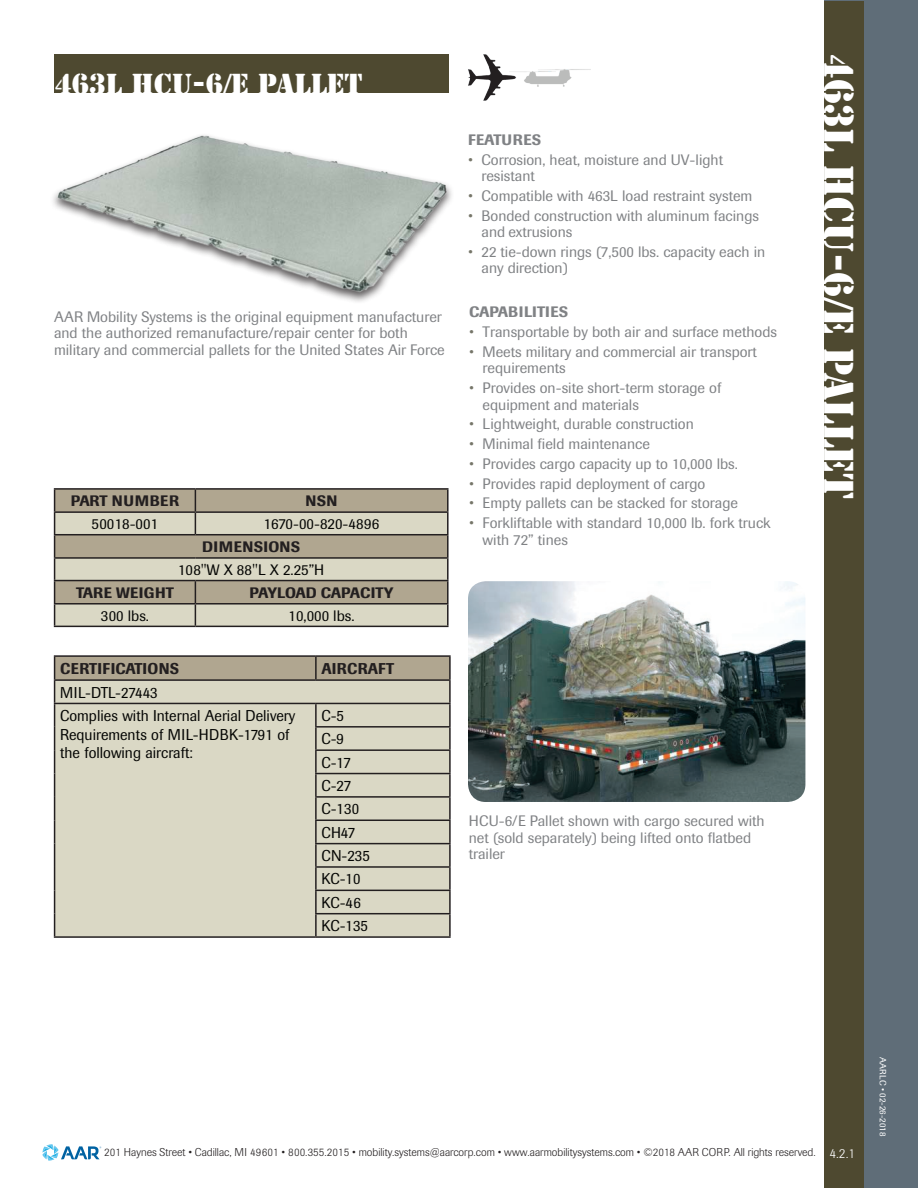
<style>
.page{position:relative;width:918px;height:1188px;background:#fff}
.page>*{position:absolute;margin:0;border:0;box-sizing:border-box;transform-origin:0 0}
.t1{font:39px "Stencil Std";color:#fff}
.t2{font:27px "Stencil Std";color:#fff}
.t3{font:15.45px/18.6px "Imago";color:#040503;scale:.96 1}
.t4{font:500 15.45px "Imago";letter-spacing:.02em;color:#231f20;scale:.96 1}
.t5{font:15px/16.5px "Imago";color:#808285}
.t6{font:15px "Imago";color:#040503}
.t7{font:500 15px "Imago";letter-spacing:.02em;color:#231f20}
.t8{font:500 15px "Imago";color:#231f20}
.t9{font:500 15px "Imago";color:#808285}
.t10{font:500 15px "Imago";letter-spacing:.04em;color:#231f20}
.t11{font:500 15px "Imago";letter-spacing:.02em;color:#808285}
.t12{font:300 13.5px "Imago";color:#fff}
.t13{font:300 11.25px "Imago";color:#231f20}
.t14{font:9px "Imago";color:#fff}
.s1{font-weight:300;color:#767669}
</style>
<div class="page">
<svg style="left:42px;top:1144px;width:59px;height:17px"></svg>
<div style="left:824px;top:0;width:94px;height:1188px;background:#5f6d78"></div>
<div style="left:824px;top:1px;width:40px;height:1186px;background:#4e4930"></div>
<img style="left:54px;top:135px;width:396px;height:160px">
<hr style="left:54px;top:488px;width:141px;height:2px;background:#231f20">
<hr style="left:195px;top:488px;width:254px;height:2px;background:#231f20">
<hr style="left:447px;top:490px;width:2px;height:21px;background:#231f20">
<hr style="left:195px;top:511px;width:254px;height:2px;background:#231f20">
<hr style="left:447px;top:513px;width:2px;height:21px;background:#231f20">
<hr style="left:195px;top:534px;width:254px;height:1px;background:#231f20">
<hr style="left:447px;top:535px;width:2px;height:22px;background:#231f20">
<hr style="left:195px;top:557px;width:254px;height:2px;background:#231f20">
<hr style="left:447px;top:559px;width:2px;height:21px;background:#231f20">
<hr style="left:195px;top:580px;width:254px;height:1px;background:#231f20">
<hr style="left:447px;top:581px;width:2px;height:22px;background:#231f20">
<hr style="left:195px;top:603px;width:254px;height:2px;background:#231f20">
<svg style="left:54px;top:489px;width:394px;height:137px;background:#b9b3a0"></svg>
<hr style="left:447px;top:605px;width:2px;height:21px;background:#231f20">
<hr style="left:54px;top:626px;width:141px;height:1px;background:#231f20">
<hr style="left:195px;top:626px;width:254px;height:1px;background:#231f20">
<img style="left:468px;top:581px;width:337px;height:221px">
<div style="left:54px;top:54px;width:395px;height:39px;background:#4e4930"></div>
<hr style="left:54px;top:655px;width:262px;height:2px;background:#231f20">
<hr style="left:316px;top:655px;width:135px;height:2px;background:#231f20">
<hr style="left:449px;top:657px;width:2px;height:22px;background:#231f20">
<hr style="left:316px;top:679px;width:135px;height:2px;background:#231f20">
<hr style="left:449px;top:681px;width:2px;height:22px;background:#231f20">
<svg style="left:54px;top:656px;width:396px;height:280px;background:#d2d0bd"></svg>
<hr style="left:54px;top:936px;width:262px;height:2px;background:#231f20">
<hr style="left:316px;top:703px;width:135px;height:1px;background:#231f20">
<hr style="left:315px;top:704px;width:2px;height:22px;background:#231f20">
<hr style="left:449px;top:704px;width:2px;height:22px;background:#231f20">
<hr style="left:315px;top:726px;width:136px;height:2px;background:#231f20">
<hr style="left:315px;top:728px;width:2px;height:21px;background:#231f20">
<hr style="left:449px;top:728px;width:2px;height:21px;background:#231f20">
<hr style="left:315px;top:749px;width:136px;height:2px;background:#231f20">
<hr style="left:315px;top:751px;width:2px;height:22px;background:#231f20">
<hr style="left:449px;top:751px;width:2px;height:22px;background:#231f20">
<hr style="left:315px;top:773px;width:136px;height:1px;background:#231f20">
<hr style="left:315px;top:774px;width:2px;height:22px;background:#231f20">
<hr style="left:449px;top:774px;width:2px;height:22px;background:#231f20">
<hr style="left:315px;top:796px;width:136px;height:2px;background:#231f20">
<hr style="left:315px;top:798px;width:2px;height:22px;background:#231f20">
<hr style="left:449px;top:798px;width:2px;height:22px;background:#231f20">
<hr style="left:315px;top:820px;width:136px;height:1px;background:#231f20">
<hr style="left:315px;top:821px;width:2px;height:22px;background:#231f20">
<hr style="left:449px;top:821px;width:2px;height:22px;background:#231f20">
<hr style="left:315px;top:843px;width:136px;height:1px;background:#231f20">
<hr style="left:315px;top:844px;width:2px;height:22px;background:#231f20">
<hr style="left:449px;top:844px;width:2px;height:22px;background:#231f20">
<hr style="left:315px;top:866px;width:136px;height:2px;background:#231f20">
<hr style="left:315px;top:868px;width:2px;height:22px;background:#231f20">
<hr style="left:449px;top:868px;width:2px;height:22px;background:#231f20">
<hr style="left:315px;top:890px;width:136px;height:1px;background:#231f20">
<hr style="left:315px;top:891px;width:2px;height:22px;background:#231f20">
<hr style="left:449px;top:891px;width:2px;height:22px;background:#231f20">
<hr style="left:315px;top:913px;width:136px;height:1px;background:#231f20">
<hr style="left:315px;top:914px;width:2px;height:22px;background:#231f20">
<hr style="left:449px;top:914px;width:2px;height:22px;background:#231f20">
<hr style="left:316px;top:936px;width:135px;height:2px;background:#231f20">
<img style="left:468px;top:54px;width:41px;height:47px">
<img style="left:509px;top:69px;width:81px;height:18px">
<p class="t2" style="left:55px;top:67px;width:309px">463l HCU-6/E Pallet</p>
<p class="t5" style="left:54px;top:308px;width:392px">AAR Mobility Systems is the original equipment manufacturer and the authorized remanufacture/repair center for both military and commercial pallets for the United States Air Force</p>
<p class="t10" style="left:71px;top:492px;width:110px">PART NUMBER</p>
<p class="t7" style="left:306px;top:492px;width:33px">NSN</p>
<p class="t6" style="left:92px;top:515px;width:68px">50018-001</p>
<p class="t6" style="left:264px;top:515px;width:117px">1670-00-820-4896</p>
<p class="t7" style="left:202px;top:538px;width:100px">DIMENSIONS</p>
<p class="t6" style="left:178px;top:561px;width:148px">108"W X 88"L X 2.25”H</p>
<p class="t7" style="left:76px;top:584px;width:99px">TARE WEIGHT</p>
<p class="t8" style="left:250px;top:584px;width:145px">PAYLOAD CAPACITY</p>
<p class="t6" style="left:101px;top:607px;width:50px">300 lbs.</p>
<p class="t6" style="left:289px;top:607px;width:67px">10,000 lbs.</p>
<p class="t4" style="left:60px;top:659px;width:125px">CERTIFICATIONS</p>
<p class="t4" style="left:321px;top:659px;width:77px">AIRCRAFT</p>
<p class="t3" style="left:60px;top:683px;width:103px">MIL-DTL-27443</p>
<p class="t3" style="left:60px;top:706px;width:247px">Complies with Internal Aerial Delivery<br>Requirements of MIL-HDBK-1791 of the following aircraft:</p>
<p class="t3" style="left:321px;top:706px;width:25px">C-5</p>
<p class="t3" style="left:321px;top:730px;width:25px">C-9</p>
<p class="t3" style="left:321px;top:753px;width:32px">C-17</p>
<p class="t3" style="left:321px;top:776px;width:32px">C-27</p>
<p class="t3" style="left:321px;top:800px;width:41px">C-130</p>
<p class="t3" style="left:321px;top:823px;width:37px">CH47</p>
<p class="t3" style="left:321px;top:847px;width:52px">CN-235</p>
<p class="t3" style="left:321px;top:870px;width:42px">KC-10</p>
<p class="t3" style="left:321px;top:893px;width:42px">KC-46</p>
<p class="t3" style="left:321px;top:917px;width:50px">KC-135</p>
<p class="t11" style="left:468px;top:131px;width:75px">FEATURES</p>
<p class="t5" style="left:482px;top:151px;width:243px;text-indent:-14px"><span class="s1">•</span> Corrosion, heat, moisture and UV-light resistant</p>
<p class="t5" style="left:468px;top:188px;width:286px"><span class="s1">•</span> Compatible with 463L load restraint system</p>
<p class="t5" style="left:482px;top:207px;width:279px;text-indent:-14px"><span class="s1">•</span> Bonded construction with aluminum facings and extrusions</p>
<p class="t5" style="left:482px;top:243px;width:285px;text-indent:-14px"><span class="s1">•</span> 22 tie-down rings (7,500 lbs. capacity each in any direction)</p>
<p class="t9" style="left:469px;top:303px;width:101px">CAPABILITIES</p>
<p class="t5" style="left:469px;top:324px;width:309px"><span class="s1">•</span> Transportable by both air and surface methods</p>
<p class="t5" style="left:483px;top:344px;width:276px;text-indent:-14px"><span class="s1">•</span> Meets military and commercial air transport requirements</p>
<p class="t5" style="left:483px;top:380px;width:240px;text-indent:-14px"><span class="s1">•</span> Provides on-site short-term storage of equipment and materials</p>
<p class="t5" style="left:469px;top:416px;width:226px"><span class="s1">•</span> Lightweight, durable construction</p>
<p class="t5" style="left:469px;top:436px;width:182px"><span class="s1">•</span> Minimal field maintenance</p>
<p class="t5" style="left:469px;top:455px;width:270px"><span class="s1">•</span> Provides cargo capacity up to 10,000 lbs.</p>
<p class="t5" style="left:469px;top:475px;width:238px"><span class="s1">•</span> Provides rapid deployment of cargo</p>
<p class="t5" style="left:469px;top:495px;width:270px"><span class="s1">•</span> Empty pallets can be stacked for storage</p>
<p class="t5" style="left:483px;top:515px;width:290px;text-indent:-14px"><span class="s1">•</span> Forkliftable with standard 10,000 lb. fork truck with 72” tines</p>
<p class="t5" style="left:469px;top:813px;width:297px">HCU-6/E Pallet shown with cargo secured with net (sold separately) being lifted onto flatbed trailer</p>
<p class="t1" style="left:864px;top:54px;width:446px;rotate:90deg">463l hcu-6/e pallet</p>
<p class="t13" style="left:104px;top:1146px;width:713px">201 Haynes Street • Cadillac, MI 49601 • 800.355.2015 • mobility.systems@aarcorp.com • www.aarmobilitysystems.com • ©2018 AAR CORP. All rights reserved.</p>
<p class="t12" style="left:829px;top:1146px;width:27px">4.2.1</p>
<p class="t14" style="left:888px;top:1057px;width:80px;rotate:90deg">AARLC • 02-26-2018</p>
</div>
